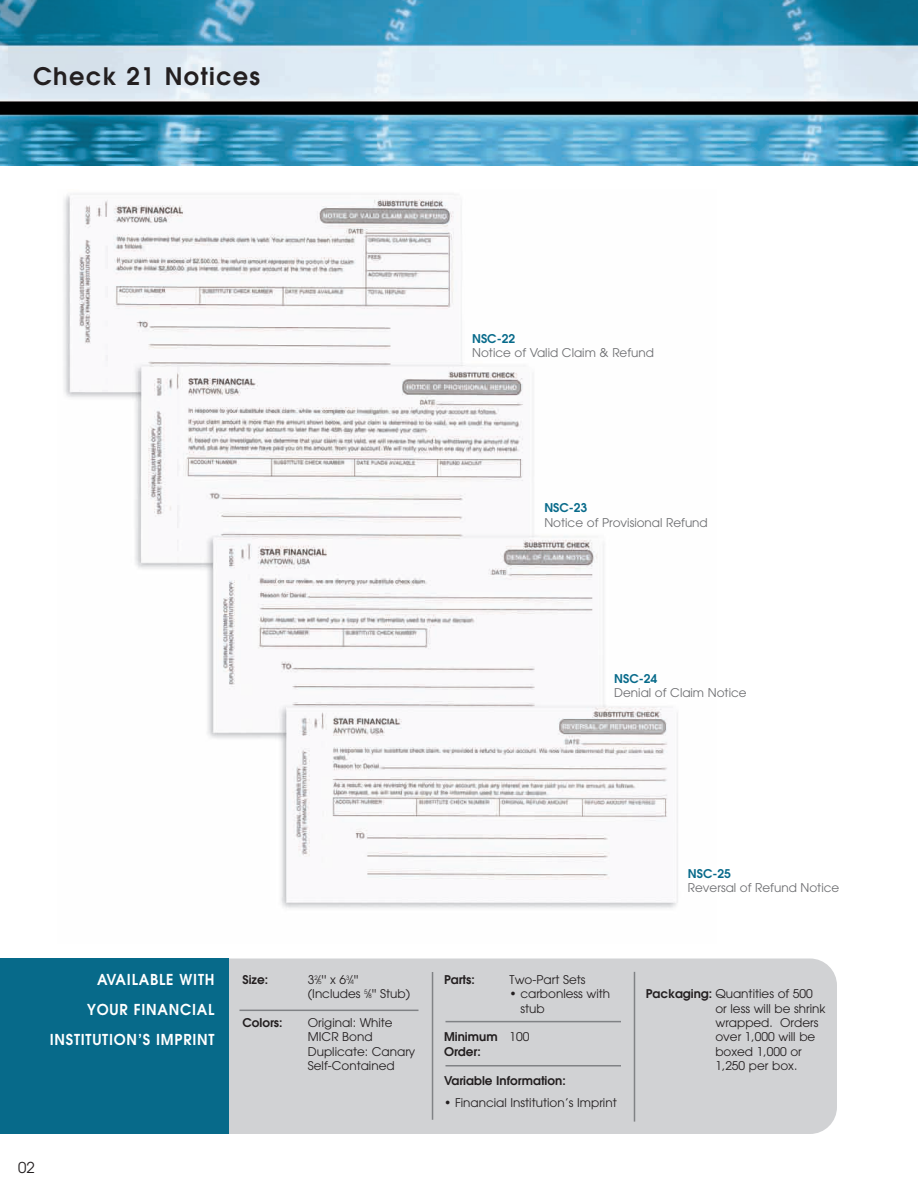
<style>
.page{position:relative;width:918px;height:1188px;background:#fff}
.page>*{position:absolute;margin:0;border:0;box-sizing:border-box;transform-origin:0 0}
.t1{font:600 24px "Avant Garde";letter-spacing:.055em;color:#231f20}
.t2{font:600 15px/30px "Avant Garde";letter-spacing:.055em;color:#fff;text-align:right;scale:.95 1}
.t3{font:15px "Avant Garde";color:#231f20}
.t4{font:12px/14.4px "Avant Garde";color:#231f20}
.t5{font:12px "Avant Garde";color:#6c6d70}
.t6{font:600 12px/14.4px "Avant Garde";color:#231f20}
.t7{font:600 12px "Avant Garde";color:#076a8a}
.s1{font-size:6px}
.s2{font-weight:400}
.s3{font-weight:600}
</style>
<div class="page">
<img style="left:0;top:0;width:918px;height:166px">
<div style="left:85px;top:958px;width:752px;height:176px;background:#d1d2d4;border-radius:27px"></div>
<hr style="left:432px;top:972px;width:1px;height:148px;background:#808285">
<hr style="left:239px;top:1010px;width:179px;height:1px;background:#808285">
<hr style="left:446px;top:1021px;width:175px;height:1px;background:#808285">
<hr style="left:446px;top:1065px;width:175px;height:1px;background:#808285">
<div style="left:0;top:958px;width:230px;height:176px;background:#076a8a"></div>
<hr style="left:634px;top:972px;width:1px;height:150px;background:#808285">
<img style="left:64px;top:194px;width:614px;height:714px">
<h1 class="t1" style="left:33px;top:67px;width:228px">Check 21 Notices</h1>
<p class="t7" style="left:472px;top:334px;width:44px">NSC-22</p>
<p class="t5" style="left:472px;top:349px;width:183px">Notice of Valid Claim &amp; Refund</p>
<p class="t7" style="left:544px;top:503px;width:44px">NSC-23</p>
<p class="t5" style="left:544px;top:518px;width:165px">Notice of Provisional Refund</p>
<p class="t7" style="left:614px;top:674px;width:44px">NSC-24</p>
<p class="t5" style="left:614px;top:688px;width:134px">Denial of Claim Notice</p>
<p class="t7" style="left:688px;top:869px;width:44px">NSC-25</p>
<p class="t5" style="left:688px;top:883px;width:153px">Reversal of Refund Notice</p>
<p class="t2" style="left:50px;top:965px;width:175px">AVAILABLE WITH<br>YOUR FINANCIAL<br>INSTITUTION’S IMPRINT</p>
<p class="t6" style="left:242px;top:973px;width:27px">Size:</p>
<p class="t4" style="left:308px;top:973px;width:104px">3<sup>2</sup>⁄<span class="s1">5</span>'' x 6<sup>3</sup>⁄<span class="s1">4</span>'' (Includes <sup>5</sup>⁄<span class="s1">8</span>'' Stub)</p>
<p class="t6" style="left:242px;top:1017px;width:42px">Colors:</p>
<p class="t4" style="left:308px;top:1017px;width:109px">Original: White<br>MICR Bond<br>Duplicate: Canary<br>Self-Contained</p>
<p class="t3" style="left:18px;top:1161px;width:18px">02</p>
<p class="t6" style="left:444px;top:973px;width:32px">Parts:</p>
<p class="t4" style="left:509px;top:973px;width:78px">Two-Part Sets</p>
<p class="t4" style="left:520px;top:988px;width:91px;text-indent:-11px">• carbonless with stub</p>
<p class="t6" style="left:444px;top:1031px;width:87px">Minimum <span class="s2">100<br></span>Order:</p>
<p class="t6" style="left:444px;top:1074px;width:123px">Variable Information:</p>
<p class="t4" style="left:444px;top:1096px;width:174px">• Financial Institution’s Imprint</p>
<p class="t4" style="left:715px;top:988px;width:112px;text-indent:-70px"><span class="s3">Packaging:</span> Quantities of 500 or less will be shrink wrapped. Orders over 1,000 will be boxed 1,000 or<br>1,250 per box.</p>
</div>
